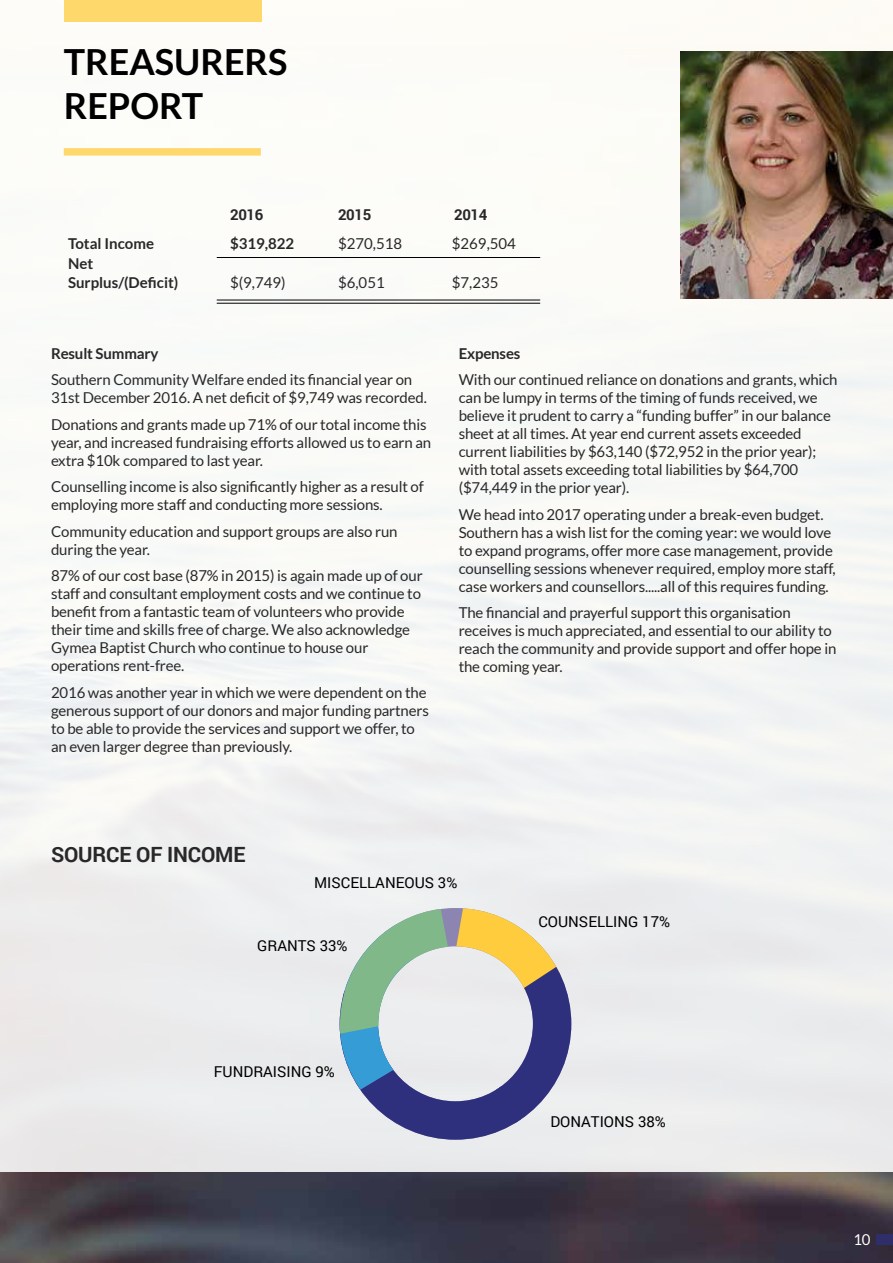
<style>
.page{position:relative;width:893px;height:1263px;background:#fff}
.page>*{position:absolute;margin:0;border:0;box-sizing:border-box;transform-origin:0 0}
.t1{font:700 36px/44.2px "Lato";color:#000}
.t2{font:700 21px "Roboto";letter-spacing:-.01em;color:#292829}
.t3{font:15px/18px "Lato";letter-spacing:-.01em;color:#292829}
.t4{font:15px "Roboto";color:#000}
.t5{font:700 15px/19.5px "Lato";color:#292829}
.t6{font:700 15px "Roboto";letter-spacing:-.025em;color:#292829}
.t7{font:15px "Lato";color:#fff}
</style>
<div class="page">
<img style="left:0;top:1171px;width:893px;height:92px">
<div style="left:0;top:0;width:893px;height:1171px;background:linear-gradient(to right,#f7f7f5,#f3f4f2)"></div>
<div style="left:64px;top:148px;width:197px;height:8px;background:#fed86c"></div>
<div style="left:64px;top:0;width:197px;height:21px;background:#fed86b"></div>
<img style="left:681px;top:51px;width:212px;height:247px">
<hr style="left:217px;top:300px;width:323px;height:1px;background:#000">
<hr style="left:217px;top:303px;width:323px;height:1px;background:#000">
<hr style="left:217px;top:257px;width:323px;height:1px;background:#000">
<svg style="left:325px;top:908px;width:246px;height:232px;background:#b4bbc0"></svg>
<div style="left:876px;top:1234px;width:17px;height:11px;background:#2f2e6b"></div>
<h1 class="t1" style="left:64px;top:39px;width:225px">TREASURERS<br>REPORT</h1>
<p class="t6" style="left:230px;top:204px;width:35px">2016</p>
<p class="t6" style="left:338px;top:204px;width:35px">2015</p>
<p class="t6" style="left:454px;top:204px;width:35px">2014</p>
<p class="t5" style="left:68px;top:234px;width:88px">Total Income</p>
<p class="t5" style="left:230px;top:234px;width:66px">$319,822</p>
<p class="t3" style="left:338px;top:235px;width:66px">$270,518</p>
<p class="t3" style="left:452px;top:235px;width:66px">$269,504</p>
<p class="t5" style="left:68px;top:254px;width:112px">Net<br>Surplus/(Deficit)</p>
<p class="t3" style="left:230px;top:274px;width:57px">$(9,749)</p>
<p class="t3" style="left:338px;top:274px;width:48px">$6,051</p>
<p class="t3" style="left:452px;top:274px;width:48px">$7,235</p>
<p class="t5" style="left:51px;top:343px;width:109px">Result Summary</p>
<p class="t3" style="left:51px;top:371px;width:377px">Southern Community Welfare ended its financial year on<br>31st December 2016. A net deficit of $9,749 was recorded.</p>
<p class="t3" style="left:51px;top:415px;width:382px">Donations and grants made up 71% of our total income this year, and increased fundraising efforts allowed us to earn an extra $10k compared to last year.</p>
<p class="t3" style="left:51px;top:478px;width:374px">Counselling income is also significantly higher as a result of employing more staff and conducting more sessions.</p>
<p class="t3" style="left:51px;top:522px;width:348px">Community education and support groups are also run during the year.</p>
<p class="t3" style="left:51px;top:567px;width:373px">87% of our cost base (87% in 2015) is again made up of our staff and consultant employment costs and we continue to benefit from a fantastic team of volunteers who provide their time and skills free of charge. We also acknowledge Gymea Baptist Church who continue to house our operations rent-free.</p>
<p class="t3" style="left:51px;top:683px;width:379px">2016 was another year in which we were dependent on the generous support of our donors and major funding partners to be able to provide the services and support we offer, to an even larger degree than previously.</p>
<p class="t5" style="left:459px;top:343px;width:63px">Expenses</p>
<p class="t3" style="left:459px;top:371px;width:380px">With our continued reliance on donations and grants, which can be lumpy in terms of the timing of funds received, we believe it prudent to carry a “funding buffer” in our balance sheet at all times. At year end current assets exceeded current liabilities by $63,140 ($72,952 in the prior year); with total assets exceeding total liabilities by $64,700 ($74,449 in the prior year).</p>
<p class="t3" style="left:459px;top:505px;width:378px">We head into 2017 operating under a break-even budget.<br>Southern has a wish list for the coming year: we would love to expand programs, offer more case management, provide counselling sessions whenever required, employ more staff, case workers and counsellors.....all of this requires funding.</p>
<p class="t3" style="left:459px;top:604px;width:379px">The financial and prayerful support this organisation receives is much appreciated, and essential to our ability to reach the community and provide support and offer hope in the coming year.</p>
<h2 class="t2" style="left:51px;top:839px;width:196px">SOURCE OF INCOME</h2>
<p class="t4" style="left:314px;top:872px;width:145px">MISCELLANEOUS 3%</p>
<p class="t4" style="left:257px;top:935px;width:92px">GRANTS 33%</p>
<p class="t4" style="left:538px;top:911px;width:133px">COUNSELLING 17%</p>
<p class="t4" style="left:214px;top:1061px;width:123px">FUNDRAISING 9%</p>
<p class="t4" style="left:550px;top:1111px;width:117px">DONATIONS 38%</p>
<p class="t7" style="left:854px;top:1231px;width:19px">10</p>
</div>
